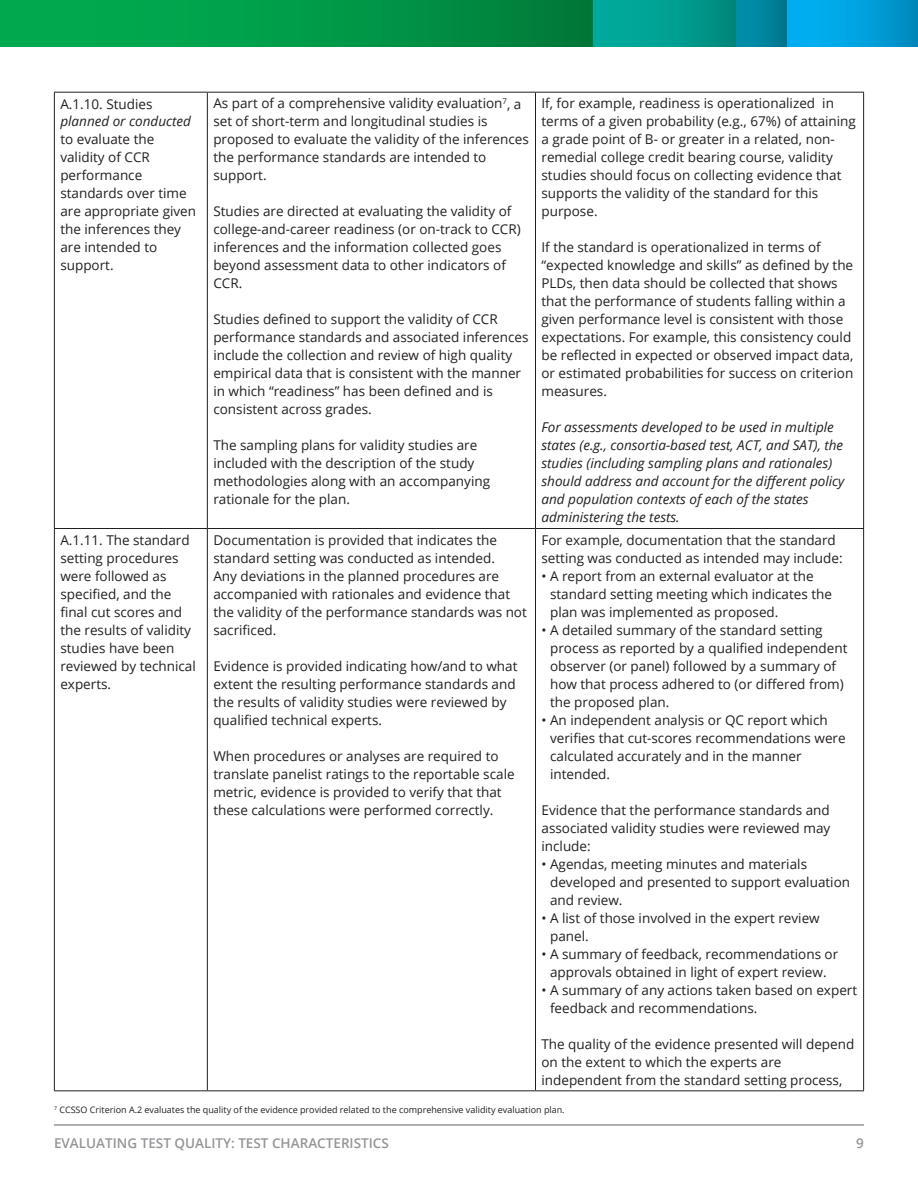
<style>
.page{position:relative;width:918px;height:1188px;background:#fff}
.page>*{position:absolute;margin:0;border:0;box-sizing:border-box;transform-origin:0 0}
.t1{font:13.5px/18px "Open Sans";color:#231f20}
.t2{font:italic 13.5px/18px "Open Sans";color:#231f20}
.t3{font:600 13.5px "Open Sans";color:#939598}
.t4{font:9px "Open Sans";color:#231f20}
</style>
<div class="page">
<div style="left:0;top:0;width:593px;height:46px;background:linear-gradient(to right,#00b253,#007f3b)"></div>
<div style="left:593px;top:0;width:145px;height:46px;background:linear-gradient(to right,#00b0a2,#008a7f)"></div>
<svg style="left:737px;top:0;width:51px;height:46px;background:#00849f"></svg>
<div style="left:788px;top:0;width:130px;height:46px;background:linear-gradient(to right,#00b5f9,#008dc2)"></div>
<hr style="left:54px;top:1124px;width:810px;height:2px;background:#939598">
<hr style="left:54px;top:92px;width:153px;height:1px;background:#231f20">
<hr style="left:54px;top:93px;width:1px;height:435px;background:#231f20">
<hr style="left:207px;top:92px;width:328px;height:1px;background:#231f20">
<hr style="left:207px;top:93px;width:1px;height:435px;background:#231f20">
<hr style="left:535px;top:92px;width:329px;height:1px;background:#231f20">
<hr style="left:535px;top:93px;width:1px;height:435px;background:#231f20">
<hr style="left:863px;top:93px;width:1px;height:435px;background:#231f20">
<hr style="left:54px;top:528px;width:153px;height:1px;background:#231f20">
<hr style="left:54px;top:529px;width:1px;height:561px;background:#231f20">
<hr style="left:207px;top:528px;width:328px;height:1px;background:#231f20">
<hr style="left:207px;top:529px;width:1px;height:561px;background:#231f20">
<hr style="left:535px;top:528px;width:329px;height:1px;background:#231f20">
<hr style="left:535px;top:529px;width:1px;height:561px;background:#231f20">
<hr style="left:863px;top:529px;width:1px;height:561px;background:#231f20">
<hr style="left:54px;top:1090px;width:153px;height:1px;background:#231f20">
<hr style="left:207px;top:1090px;width:328px;height:1px;background:#231f20">
<hr style="left:535px;top:1090px;width:329px;height:1px;background:#231f20">
<p class="t1" style="left:60px;top:94px;width:94px">A.1.10. Studies</p>
<p class="t2" style="left:60px;top:112px;width:132px">planned or conducted</p>
<p class="t1" style="left:60px;top:130px;width:137px">to evaluate the validity of CCR performance standards over time are appropriate given the inferences they are intended to support.</p>
<p class="t1" style="left:213px;top:94px;width:317px">As part of a comprehensive validity evaluation<sup>7</sup>, a set of short-term and longitudinal studies is proposed to evaluate the validity of the inferences the performance standards are intended to support.</p>
<p class="t1" style="left:213px;top:202px;width:309px">Studies are directed at evaluating the validity of college-and-career readiness (or on-track to CCR) inferences and the information collected goes beyond assessment data to other indicators of CCR.</p>
<p class="t1" style="left:213px;top:310px;width:317px">Studies defined to support the validity of CCR performance standards and associated inferences include the collection and review of high quality empirical data that is consistent with the manner in which “readiness” has been defined and is consistent across grades.</p>
<p class="t1" style="left:213px;top:436px;width:278px">The sampling plans for validity studies are included with the description of the study methodologies along with an accompanying rationale for the plan.</p>
<p class="t1" style="left:541px;top:94px;width:316px">If, for example, readiness is operationalized in terms of a given probability (e.g., 67%) of attaining a grade point of B- or greater in a related, non&shy;remedial college credit bearing course, validity studies should focus on collecting evidence that supports the validity of the standard for this purpose.</p>
<p class="t1" style="left:541px;top:238px;width:313px">If the standard is operationalized in terms of “expected knowledge and skills” as defined by the PLDs, then data should be collected that shows that the performance of students falling within a given performance level is consistent with those expectations. For example, this consistency could be reflected in expected or observed impact data, or estimated probabilities for success on criterion measures.</p>
<p class="t2" style="left:541px;top:418px;width:305px">For assessments developed to be used in multiple states (e.g., consortia-based test, ACT, and SAT), the studies (including sampling plans and rationales) should address and account for the different policy and population contexts of each of the states administering the tests.</p>
<p class="t1" style="left:541px;top:530px;width:303px">For example, documentation that the standard setting was conducted as intended may include:</p>
<p class="t1" style="left:550px;top:566px;width:283px;text-indent:-9px">• A report from an external evaluator at the standard setting meeting which indicates the plan was implemented as proposed.</p>
<p class="t1" style="left:550px;top:620px;width:299px;text-indent:-9px">• A detailed summary of the standard setting process as reported by a qualified independent observer (or panel) followed by a summary of how that process adhered to (or differed from) the proposed plan.</p>
<p class="t1" style="left:550px;top:710px;width:297px;text-indent:-9px">• An independent analysis or QC report which verifies that cut-scores recommendations were calculated accurately and in the manner intended.</p>
<p class="t1" style="left:541px;top:800px;width:290px;text-align:justify">Evidence that the performance standards and associated validity studies were reviewed may include:</p>
<p class="t1" style="left:550px;top:854px;width:302px;text-indent:-9px">• Agendas, meeting minutes and materials developed and presented to support evaluation and review.</p>
<p class="t1" style="left:550px;top:908px;width:271px;text-indent:-9px">• A list of those involved in the expert review panel.</p>
<p class="t1" style="left:541px;top:944px;width:298px;text-align:center">• A summary of feedback, recommendations or approvals obtained in light of expert review.</p>
<p class="t1" style="left:550px;top:980px;width:309px;text-indent:-9px">• A summary of any actions taken based on expert feedback and recommendations.</p>
<p class="t1" style="left:541px;top:1034px;width:314px">The quality of the evidence presented will depend on the extent to which the experts are independent from the standard setting process,</p>
<p class="t4" style="left:54px;top:1104px;width:512px"><sup>7</sup> CCSSO Criterion A.2 evaluates the quality of the evidence provided related to the comprehensive validity evaluation plan.</p>
<p class="t1" style="left:60px;top:530px;width:137px">A.1.11. The standard setting procedures were followed as specified, and the final cut scores and the results of validity studies have been reviewed by technical experts.</p>
<p class="t1" style="left:213px;top:530px;width:315px">Documentation is provided that indicates the standard setting was conducted as intended.<br>Any deviations in the planned procedures are accompanied with rationales and evidence that the validity of the performance standards was not sacrificed.</p>
<p class="t1" style="left:213px;top:656px;width:306px">Evidence is provided indicating how/and to what extent the resulting performance standards and the results of validity studies were reviewed by qualified technical experts.</p>
<p class="t1" style="left:213px;top:746px;width:303px">When procedures or analyses are required to translate panelist ratings to the reportable scale metric, evidence is provided to verify that that these calculations were performed correctly.</p>
<p class="t3" style="left:54px;top:1133px;width:336px">EVALUATING TEST QUALITY: TEST CHARACTERISTICS</p>
<p class="t3" style="left:856px;top:1133px;width:9px">9</p>
</div>
